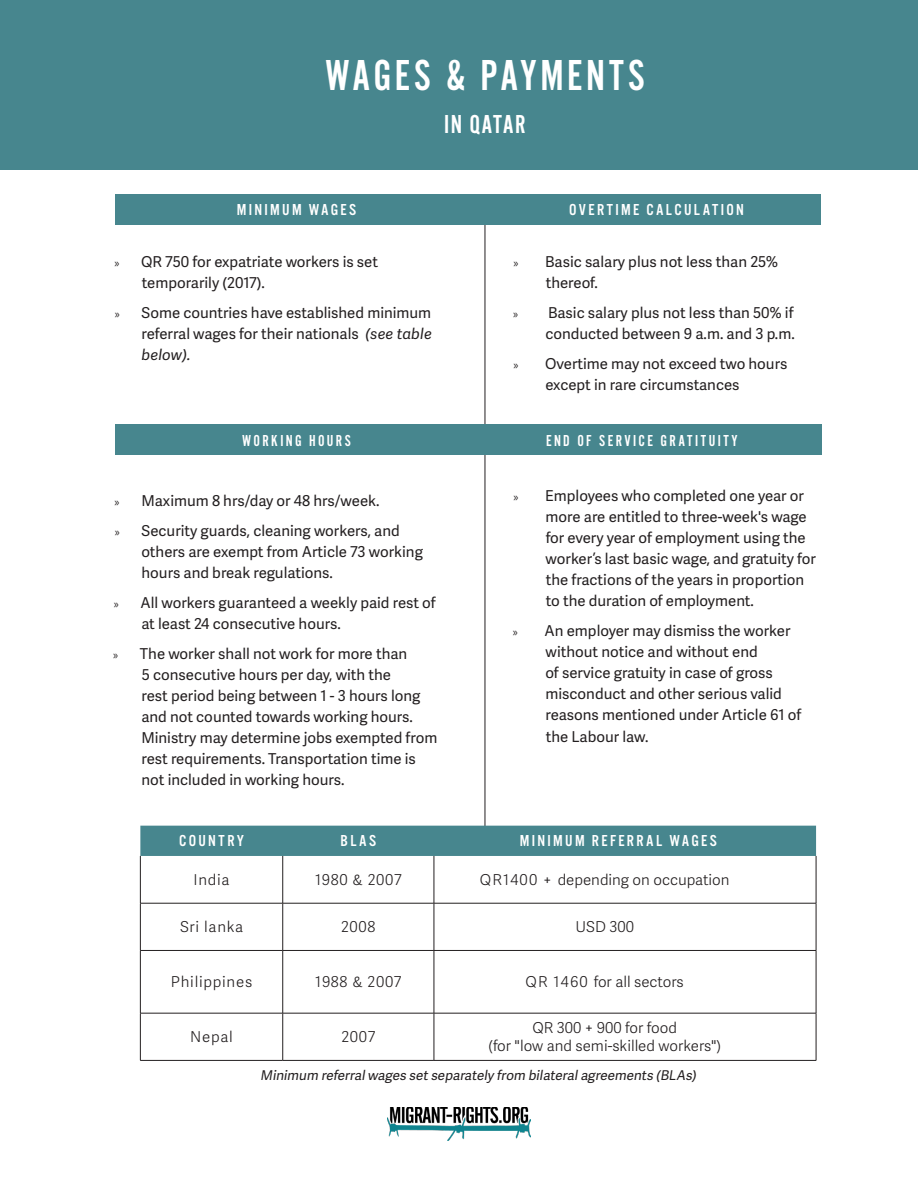
<style>
.page{position:relative;width:918px;height:1188px;background:#fff}
.page>*{position:absolute;margin:0;border:0;box-sizing:border-box;transform-origin:0 0}
.t1{font:45px "Alternate Got No 2 D";letter-spacing:.075em;color:#fff}
.t2{font:27px "Alternate Got No 2 D";letter-spacing:.05em;color:#fff}
.Paragraph_Style_5{font:16.5px "Alternate Got No 3 D";letter-spacing:.14em;color:#fff}
.t3{font:16.5px "Alternate Got No 2 D";letter-spacing:.14em;color:#fff}
.t4{font:15px/21px "Adelle Sans";color:#231f20}
.Paragraph_Style_1{font:300 15px/18px "Adelle Sans";color:#231f20;text-align:center}
.Paragraph_Style_5-2{font:300 15px "Adelle Sans";letter-spacing:.05em;color:#231f20}
.t5{font:italic 13.5px "Adelle Sans";color:#231f20}
.s1{font-family:"Myriad Pro";font-size:12px}
.s2{font-style:italic}
</style>
<div class="page">
<div style="left:485px;top:424px;width:336px;height:30px;background:#47868e"></div>
<div style="left:115px;top:194px;width:706px;height:30px;background:#47868e"></div>
<div style="left:115px;top:424px;width:370px;height:30px;background:#47868e"></div>
<hr style="left:485px;top:195px;width:1px;height:637px;background:#231f20">
<div style="left:0;top:0;width:918px;height:170px;background:#47868e"></div>
<div style="left:395px;top:424px;width:143px;height:30px;background:#47868e"></div>
<div style="left:140px;top:826px;width:676px;height:30px;background:#47868e"></div>
<hr style="left:282px;top:856px;width:1px;height:47px;background:#231f20">
<hr style="left:434px;top:856px;width:1px;height:47px;background:#231f20">
<hr style="left:282px;top:903px;width:1px;height:47px;background:#231f20">
<hr style="left:434px;top:903px;width:1px;height:47px;background:#231f20">
<hr style="left:282px;top:951px;width:1px;height:62px;background:#231f20">
<hr style="left:434px;top:951px;width:1px;height:62px;background:#231f20">
<hr style="left:282px;top:1013px;width:1px;height:47px;background:#231f20">
<hr style="left:434px;top:1013px;width:1px;height:47px;background:#231f20">
<hr style="left:140px;top:856px;width:1px;height:47px;background:#231f20">
<hr style="left:816px;top:856px;width:1px;height:47px;background:#231f20">
<hr style="left:140px;top:903px;width:143px;height:1px;background:#231f20">
<hr style="left:140px;top:903px;width:1px;height:47px;background:#231f20">
<hr style="left:283px;top:903px;width:151px;height:1px;background:#231f20">
<hr style="left:434px;top:903px;width:382px;height:1px;background:#231f20">
<hr style="left:816px;top:903px;width:1px;height:47px;background:#231f20">
<hr style="left:140px;top:950px;width:143px;height:1px;background:#231f20">
<hr style="left:140px;top:951px;width:1px;height:62px;background:#231f20">
<hr style="left:283px;top:950px;width:151px;height:1px;background:#231f20">
<hr style="left:434px;top:950px;width:382px;height:1px;background:#231f20">
<hr style="left:816px;top:951px;width:1px;height:62px;background:#231f20">
<hr style="left:140px;top:1013px;width:143px;height:1px;background:#231f20">
<hr style="left:140px;top:1013px;width:1px;height:47px;background:#231f20">
<hr style="left:283px;top:1013px;width:151px;height:1px;background:#231f20">
<hr style="left:434px;top:1013px;width:382px;height:1px;background:#231f20">
<hr style="left:816px;top:1013px;width:1px;height:47px;background:#231f20">
<hr style="left:140px;top:1060px;width:143px;height:1px;background:#231f20">
<hr style="left:283px;top:1060px;width:151px;height:1px;background:#231f20">
<hr style="left:434px;top:1060px;width:382px;height:1px;background:#231f20">
<img style="left:388px;top:1107px;width:142px;height:34px">
<p class="t1" style="left:325px;top:51px;width:321px">WAGES &amp; PAYMENTS</p>
<p class="t2" style="left:444px;top:110px;width:83px">IN QATAR</p>
<p class="Paragraph_Style_5" style="left:237px;top:201px;width:121px">MINIMUM WAGES</p>
<p class="t4" style="left:142px;top:251px;width:238px;text-indent:-27px"><span class="s1">»</span> QR 750 for expatriate workers is set temporarily (2017).</p>
<p class="t4" style="left:142px;top:302px;width:292px;text-align:justify;text-indent:-27px"><span class="s1">»</span> Some countries have established minimum referral wages for their nationals <span class="s2">(see table below).</span></p>
<p class="t3" style="left:242px;top:431px;width:110px">WORKING HOURS</p>
<p class="t4" style="left:115px;top:490px;width:266px"><span class="s1">»</span> Maximum 8 hrs/day or 48 hrs/week.</p>
<p class="t4" style="left:141px;top:520px;width:283px;text-indent:-27px"><span class="s1">»</span> Security guards, cleaning workers, and others are exempt from Article 73 working hours and break regulations.</p>
<p class="t4" style="left:141px;top:592px;width:296px;text-indent:-28px"><span class="s1">»</span> All workers guaranteed a weekly paid rest of at least 24 consecutive hours.</p>
<p class="t4" style="left:141px;top:643px;width:298px;text-indent:-28px"><span class="s1">»</span> The worker shall not work for more than<br>5 consecutive hours per day, with the<br>rest period being between 1 - 3 hours long and not counted towards working hours.<br>Ministry may determine jobs exempted from rest requirements. Transportation time is not included in working hours.</p>
<p class="Paragraph_Style_5" style="left:569px;top:201px;width:176px">OVERTIME CALCULATION</p>
<p class="t4" style="left:546px;top:251px;width:234px;text-indent:-32px"><span class="s1">»</span> Basic salary plus not less than 25% thereof.</p>
<p class="t4" style="left:513px;top:302px;width:283px;text-align:right"><span class="s1">»</span> Basic salary plus not less than 50% if conducted between 9 a.m. and 3 p.m.</p>
<p class="t4" style="left:545px;top:353px;width:243px;text-indent:-32px"><span class="s1">»</span> Overtime may not exceed two hours except in rare circumstances</p>
<p class="t3" style="left:546px;top:431px;width:193px">END OF SERVICE GRATITUITY</p>
<p class="t4" style="left:546px;top:485px;width:272px;text-indent:-32px"><span class="s1">»</span> Employees who completed one year or more are entitled to three-week's wage for every year of employment using the worker’s last basic wage, and gratuity for the fractions of the years in proportion to the duration of employment.</p>
<p class="t4" style="left:545px;top:620px;width:257px;text-indent:-33px"><span class="s1">»</span> An employer may dismiss the worker without notice and without end<br>of service gratuity in case of gross misconduct and other serious valid reasons mentioned under Article 61 of</p>
<p class="t4" style="left:546px;top:726px;width:104px">the Labour law.</p>
<p class="Paragraph_Style_5" style="left:179px;top:832px;width:67px">COUNTRY</p>
<p class="Paragraph_Style_5" style="left:341px;top:832px;width:37px">BLAS</p>
<p class="Paragraph_Style_5" style="left:520px;top:832px;width:199px">MINIMUM REFERRAL WAGES</p>
<p class="Paragraph_Style_5-2" style="left:193px;top:869px;width:38px">India</p>
<p class="Paragraph_Style_5-2" style="left:315px;top:869px;width:88px">1980 &amp; 2007</p>
<p class="Paragraph_Style_1" style="left:480px;top:870px;width:251px">QR1400 + depending on occupation</p>
<p class="Paragraph_Style_5-2" style="left:180px;top:917px;width:65px">Sri lanka</p>
<p class="Paragraph_Style_5-2" style="left:341px;top:917px;width:36px">2008</p>
<p class="Paragraph_Style_1" style="left:575px;top:918px;width:60px">USD 300</p>
<p class="Paragraph_Style_5-2" style="left:171px;top:971px;width:83px">Philippines</p>
<p class="Paragraph_Style_5-2" style="left:315px;top:971px;width:88px">1988 &amp; 2007</p>
<p class="Paragraph_Style_1" style="left:526px;top:973px;width:160px">QR 1460 for all sectors</p>
<p class="Paragraph_Style_5-2" style="left:190px;top:1026px;width:44px">Nepal</p>
<p class="Paragraph_Style_5-2" style="left:341px;top:1026px;width:35px">2007</p>
<p class="Paragraph_Style_1" style="left:489px;top:1019px;width:234px">QR 300 + 900 for food<br>(for "low and semi-skilled workers")</p>
<p class="t5" style="left:260px;top:1066px;width:440px">Minimum referralwages setseparately from bilateralagreements (BLAs)</p>
</div>
